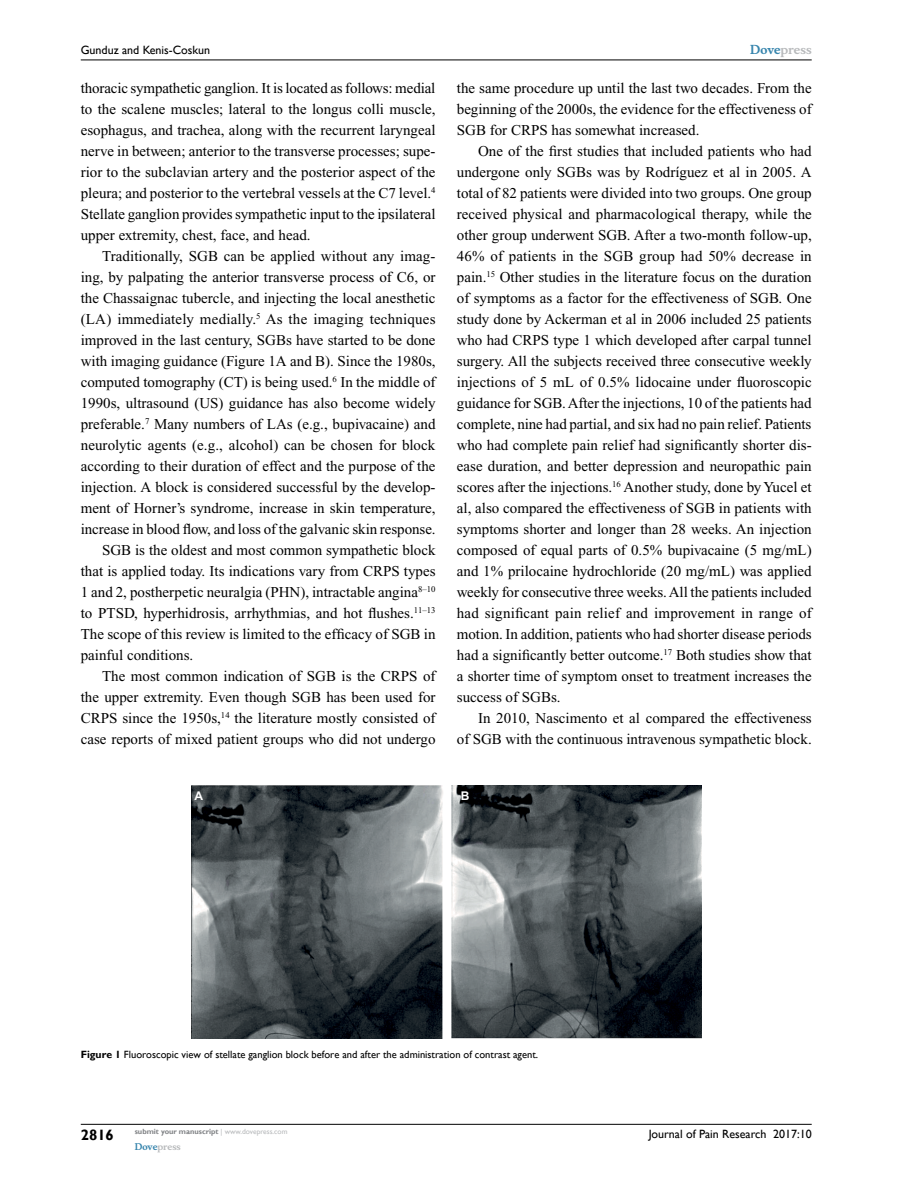
<style>
.page{position:relative;width:918px;height:1188px;background:#fff}
.page>*{position:absolute;margin:0;border:0;box-sizing:border-box;transform-origin:0 0}
.t1{font:15px/21px "Times New Roman";color:#000;text-align:justify}
.t2{font:700 15px "Gill Sans";color:#000}
.t3{font:12px "Gill Sans";color:#000}
.t4{font:700 12px "Musee";color:#b8babc}
.t5{font:700 12px "Arial";color:#fff}
.t6{font:10.5px "Gill Sans";color:#000}
.t7{font:700 9px "Musee";color:#b8babc}
.t8{font:700 7.5px "Gill Sans";color:#808285}
.s1{color:#3785ad}
.s2{font-weight:700}
.s3{font-weight:400;color:#b8babc}
</style>
<div class="page">
<hr style="left:81px;top:1124px;width:731px;height:1px;background:#000">
<hr style="left:81px;top:60px;width:731px;height:1px;background:#000">
<img style="left:191px;top:786px;width:510px;height:253px">
<p class="t3" style="left:81px;top:43px;width:131px">Gunduz and Kenis-Coskun</p>
<p class="t1" style="left:81px;top:77px;width:356px">thoracic sympathetic ganglion. It is located as follows: medial to the scalene muscles; lateral to the longus colli muscle, esophagus, and trachea, along with the recurrent laryngeal nerve in between; anterior to the transverse processes; supe&shy;rior to the subclavian artery and the posterior aspect of the pleura; and posterior to the vertebral vessels at the C7 level.<sup>4<br></sup>Stellate ganglion provides sympathetic input to the ipsilateral upper extremity, chest, face, and head.</p>
<p class="t1" style="left:102px;top:245px;width:335px">Traditionally, SGB can be applied without any imag-</p>
<p class="t1" style="left:81px;top:266px;width:356px">ing, by palpating the anterior transverse process of C6, or</p>
<p class="t1" style="left:81px;top:287px;width:356px">the Chassaignac tubercle, and injecting the local anesthetic</p>
<p class="t1" style="left:81px;top:308px;width:356px">(LA) immediately medially.<sup>5</sup> As the imaging techniques</p>
<p class="t1" style="left:81px;top:329px;width:356px">improved in the last century, SGBs have started to be done</p>
<p class="t1" style="left:81px;top:350px;width:356px">with imaging guidance (Figure 1A and B). Since the 1980s,</p>
<p class="t1" style="left:81px;top:371px;width:356px">computed tomography (CT) is being used.<sup>6</sup> In the middle of</p>
<p class="t1" style="left:81px;top:392px;width:356px">1990s, ultrasound (US) guidance has also become widely</p>
<p class="t1" style="left:81px;top:413px;width:356px">preferable.<sup>7</sup> Many numbers of LAs (e.g., bupivacaine) and</p>
<p class="t1" style="left:81px;top:434px;width:356px">neurolytic agents (e.g., alcohol) can be chosen for block</p>
<p class="t1" style="left:81px;top:455px;width:356px">according to their duration of effect and the purpose of the</p>
<p class="t1" style="left:81px;top:476px;width:356px">injection. A block is considered successful by the develop-</p>
<p class="t1" style="left:81px;top:497px;width:356px">ment of Horner’s syndrome, increase in skin temperature,</p>
<p class="t1" style="left:81px;top:518px;width:356px">increase in blood flow, and loss of the galvanic skin response.</p>
<p class="t1" style="left:102px;top:539px;width:335px">SGB is the oldest and most common sympathetic block</p>
<p class="t1" style="left:81px;top:560px;width:356px">that is applied today. Its indications vary from CRPS types</p>
<p class="t1" style="left:81px;top:581px;width:356px">1 and 2, postherpetic neuralgia (PHN), intractable angina<sup>8–10</sup></p>
<p class="t1" style="left:81px;top:602px;width:356px">to PTSD, hyperhidrosis, arrhythmias, and hot flushes.<sup>11–13</sup></p>
<p class="t1" style="left:81px;top:623px;width:356px">The scope of this review is limited to the efficacy of SGB in</p>
<p class="t1" style="left:81px;top:644px;width:114px">painful conditions.</p>
<p class="t1" style="left:102px;top:665px;width:335px">The most common indication of SGB is the CRPS of</p>
<p class="t1" style="left:81px;top:686px;width:356px">the upper extremity. Even though SGB has been used for</p>
<p class="t1" style="left:81px;top:707px;width:356px">CRPS since the 1950s,<sup>14</sup> the literature mostly consisted of</p>
<p class="t1" style="left:81px;top:728px;width:356px">case reports of mixed patient groups who did not undergo</p>
<p class="t4" style="left:750px;top:43px;width:63px"><span class="s1">Dove</span>press</p>
<p class="t1" style="left:457px;top:77px;width:356px">the same procedure up until the last two decades. From the beginning of the 2000s, the evidence for the effectiveness of SGB for CRPS has somewhat increased.</p>
<p class="t1" style="left:457px;top:140px;width:357px;text-indent:21px">One of the first studies that included patients who had undergone only SGBs was by Rodríguez et al in 2005. A total of 82 patients were divided into two groups. One group received physical and pharmacological therapy, while the other group underwent SGB. After a two-month follow-up, 46% of patients in the SGB group had 50% decrease in pain.<sup>15</sup> Other studies in the literature focus on the duration of symptoms as a factor for the effectiveness of SGB. One study done by Ackerman et al in 2006 included 25 patients who had CRPS type 1 which developed after carpal tunnel surgery. All the subjects received three consecutive weekly injections of 5 mL of 0.5% lidocaine under fluoroscopic guidance for SGB. After the injections, 10 of the patients had complete, nine had partial, and six had no pain relief. Patients who had complete pain relief had significantly shorter dis&shy;ease duration, and better depression and neuropathic pain scores after the injections.<sup>16</sup> Another study, done by Yucel et al, also compared the effectiveness of SGB in patients with symptoms shorter and longer than 28 weeks. An injection composed of equal parts of 0.5% bupivacaine (5 mg/mL) and 1% prilocaine hydrochloride (20 mg/mL) was applied weekly for consecutive three weeks. All the patients included had significant pain relief and improvement in range of motion. In addition, patients who had shorter disease periods had a significantly better outcome.<sup>17</sup> Both studies show that a shorter time of symptom onset to treatment increases the success of SGBs.</p>
<p class="t1" style="left:457px;top:707px;width:356px;text-align:right">In 2010, Nascimento et al compared the effectiveness<br>of SGB with the continuous intravenous sympathetic block.</p>
<p class="t5" style="left:195px;top:787px;width:10px">A</p>
<p class="t5" style="left:461px;top:787px;width:10px">B</p>
<p class="t6" style="left:81px;top:1048px;width:459px"><span class="s2">Figure 1</span> Fluoroscopic view of stellate ganglion block before and after the administration of contrast agent.</p>
<p class="t2" style="left:81px;top:1126px;width:35px">2816</p>
<p class="t8" style="left:135px;top:1127px;width:154px">submit your manuscript <span class="s3">| www.dovepress.com</span></p>
<p class="t7" style="left:135px;top:1141px;width:48px"><span class="s1">Dove</span>press</p>
<p class="t3" style="left:649px;top:1127px;width:164px">Journal of Pain Research 2017:10</p>
</div>
